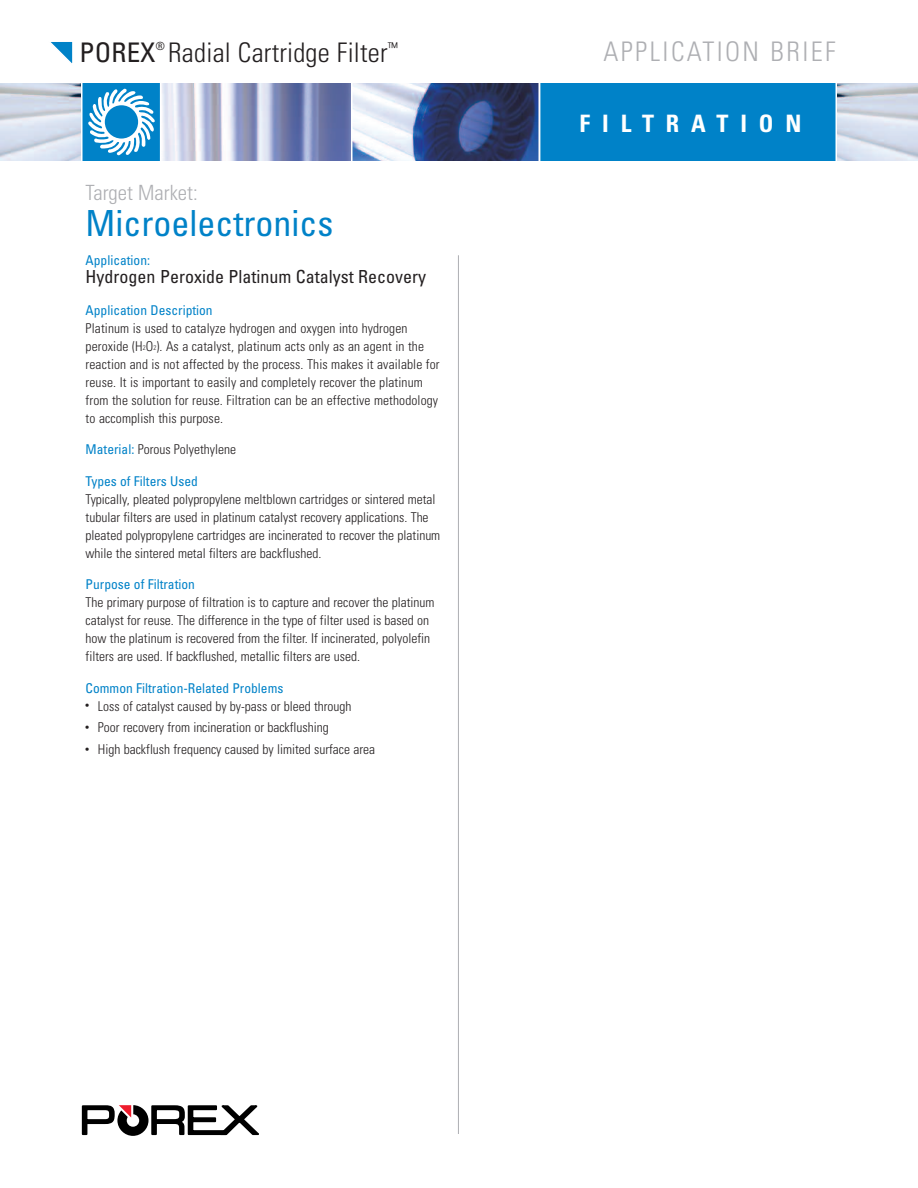
<style>
.page{position:relative;width:918px;height:1188px;background:#fff}
.page>*{position:absolute;margin:0;border:0;box-sizing:border-box;transform-origin:0 0}
.t1{font:condensed 36px "Univers";color:#0082c8}
.t2{font:300 condensed 27px "Univers";letter-spacing:.01em;color:#231f20}
.t3{font:300 condensed 27px "Univers";letter-spacing:.09em;color:#aeafb3}
.t4{font:condensed 27px "Univers";letter-spacing:.01em;color:#231f20}
.t5{font:700 condensed 24px "Univers";letter-spacing:.495em;color:#fff}
.t6{font:300 condensed 21px "Univers";color:#aeafb3}
.t7{font:condensed 18px "Univers";color:#231f20}
.t8{font:300 condensed 13.5px/18px "Univers";color:#231f20}
.t9{font:condensed 13.5px "Univers";color:#0082c8}
.t10{font:condensed 11.25px "Univers";color:#231f20}
.s1{font-size:6.75px}
.s2{font-weight:400;color:#0082c8}
.s3{font-weight:400;font-size:10.5px}
</style>
<div class="page">
<div style="left:82px;top:82px;width:79px;height:80px;background:#0082c8"></div>
<svg style="left:0;top:83px;width:155px;height:78px"></svg>
<div style="left:81px;top:82px;width:81px;height:81px;border:2px solid #fff"></div>
<div style="left:540px;top:82px;width:304px;height:80px;background:#0082c8"></div>
<div style="left:539px;top:82px;width:306px;height:81px;border:2px solid #fff"></div>
<svg style="left:50px;top:42px;width:23px;height:22px"></svg>
<svg style="left:836px;top:82px;width:82px;height:81px;background:#d4dbe7"></svg>
<svg style="left:81px;top:1105px;width:178px;height:31px"></svg>
<img style="left:163px;top:85px;width:188px;height:75px">
<div style="left:160px;top:82px;width:379px;height:81px;border:2px solid #fff"></div>
<img style="left:354px;top:85px;width:183px;height:75px">
<div style="left:351px;top:82px;width:189px;height:81px;border:2px solid #fff"></div>
<hr style="left:458px;top:255px;width:1px;height:879px;background:#aeafb3">
<h2 class="t4" style="left:80px;top:42px;width:78px">POREX</h2>
<p class="t10" style="left:156px;top:42px;width:10px">®</p>
<h2 class="t2" style="left:168px;top:42px;width:231px">Radial Cartridge Filter<sup>™</sup></h2>
<h3 class="t6" style="left:86px;top:185px;width:114px">Target Market:</h3>
<h1 class="t1" style="left:86px;top:210px;width:249px">Microelectronics</h1>
<p class="t9" style="left:86px;top:255px;width:66px">Application:</p>
<h3 class="t7" style="left:86px;top:270px;width:342px">Hydrogen Peroxide Platinum Catalyst Recovery</h3>
<p class="t9" style="left:86px;top:305px;width:129px">Application Description</p>
<p class="t8" style="left:86px;top:320px;width:356px">Platinum is used to catalyze hydrogen and oxygen into hydrogen peroxide (H<span class="s1">2</span>O<span class="s1">2</span>). As a catalyst, platinum acts only as an agent in the reaction and is not affected by the process. This makes it available for reuse. It is important to easily and completely recover the platinum from the solution for reuse. Filtration can be an effective methodology to accomplish this purpose.</p>
<p class="t8" style="left:86px;top:441px;width:152px"><span class="s2">Material:</span> Porous Polyethylene</p>
<p class="t9" style="left:86px;top:476px;width:114px">Types of Filters Used</p>
<p class="t8" style="left:86px;top:491px;width:356px">Typically, pleated polypropylene meltblown cartridges or sintered metal tubular filters are used in platinum catalyst recovery applications. The pleated polypropylene cartridges are incinerated to recover the platinum while the sintered metal filters are backflushed.</p>
<p class="t9" style="left:86px;top:579px;width:111px">Purpose of Filtration</p>
<p class="t8" style="left:86px;top:594px;width:350px">The primary purpose of filtration is to capture and recover the platinum catalyst for reuse. The difference in the type of filter used is based on how the platinum is recovered from the filter. If incinerated, polyolefin filters are used. If backflushed, metallic filters are used.</p>
<p class="t9" style="left:86px;top:683px;width:199px">Common Filtration-Related Problems</p>
<p class="t8" style="left:86px;top:698px;width:267px"><span class="s3">•</span> Loss of catalyst caused by by-pass or bleed through</p>
<p class="t8" style="left:86px;top:720px;width:245px"><span class="s3">•</span> Poor recovery from incineration or backflushing</p>
<p class="t8" style="left:86px;top:742px;width:291px"><span class="s3">•</span> High backflush frequency caused by limited surface area</p>
<h2 class="t3" style="left:604px;top:41px;width:234px">APPLICATION BRIEF</h2>
<h3 class="t5" style="left:580px;top:115px;width:223px">FILTRATION</h3>
</div>
